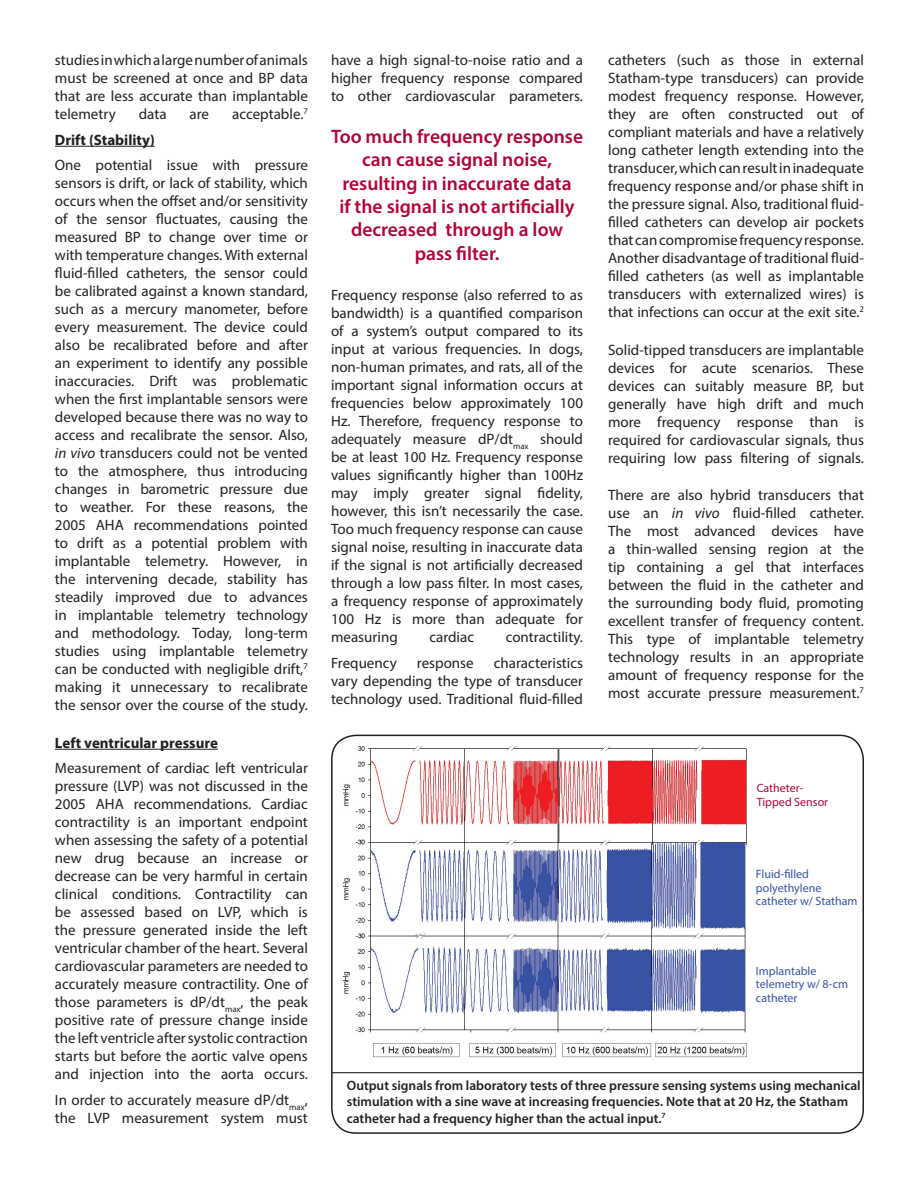
<style>
.page{position:relative;width:918px;height:1188px;background:#fff}
.page>*{position:absolute;margin:0;border:0;box-sizing:border-box;transform-origin:0 0}
.t1{font:600 19.5px/23.4px "Myriad Pro";color:#b30437;text-align:center}
.t2{font:15px/18px "Myriad Pro";color:#231f20;text-align:justify}
.t3{font:700 15px "Myriad Pro";color:#231f20}
.t4{font:600 13.5px/16.2px "Myriad Pro";color:#231f20}
.t5{font:12px/13.5px "Myriad Pro";color:#3853a3}
.t6{font:12px/14.4px "Myriad Pro";color:#b30437}
.s1{font-style:italic}
</style>
<div class="page">
<hr style="left:55px;top:146px;width:100px;height:1px;background:#231f20">
<hr style="left:55px;top:749px;width:163px;height:1px;background:#231f20">
<img style="left:341px;top:735px;width:522px;height:339px">
<div style="left:331px;top:735px;width:533px;height:399px;border:2px solid #231f20;border-radius:24px"></div>
<div style="left:748px;top:746px;width:95px;height:301px;background:#fff;border-radius:24px"></div>
<div style="left:747px;top:745px;width:96px;height:302px;border:2px solid #fff;border-radius:24px"></div>
<hr style="left:332px;top:1072px;width:531px;height:1px;background:#231f20">
<p class="t2" style="left:55px;top:51px;width:254px">studies in which a large number of animals must be screened at once and BP data that are less accurate than implantable telemetry</p>
<p class="t2" style="left:139px;top:105px;width:29px">data</p>
<p class="t2" style="left:190px;top:105px;width:21px">are</p>
<p class="t2" style="left:232px;top:105px;width:77px">acceptable.<sup>7</sup></p>
<p class="t3" style="left:55px;top:130px;width:101px">Drift (Stability)</p>
<p class="t2" style="left:55px;top:156px;width:254px">One potential issue with pressure sensors is drift, or lack of stability, which occurs when the offset and/or sensitivity of the sensor fluctuates, causing the measured BP to change over time or with temperature changes. With external fluid-filled catheters, the sensor could be calibrated against a known standard, such as a mercury manometer, before every measurement. The device could also be recalibrated before and after an experiment to identify any possible inaccuracies. Drift was problematic when the first implantable sensors were developed because there was no way to access and recalibrate the sensor. Also, <span class="s1">in vivo</span> transducers could not be vented to the atmosphere, thus introducing changes in barometric pressure due to weather. For these reasons, the 2005 AHA recommendations pointed to drift as a potential problem with implantable telemetry. However, in the intervening decade, stability has steadily improved due to advances in implantable telemetry technology and methodology. Today, long-term studies using implantable telemetry can be conducted with negligible drift,<sup>7 </sup>making it unnecessary to recalibrate the sensor over the course of the study.</p>
<p class="t3" style="left:55px;top:733px;width:165px">Left ventricular pressure</p>
<p class="t2" style="left:55px;top:759px;width:254px">Measurement of cardiac left ventricular pressure (LVP) was not discussed in the 2005 AHA recommendations. Cardiac contractility is an important endpoint when assessing the safety of a potential new drug because an increase or decrease can be very harmful in certain clinical conditions. Contractility can be assessed based on LVP, which is the pressure generated inside the left ventricular chamber of the heart. Several cardiovascular parameters are needed to accurately measure contractility. One of those parameters is dP/dt<sub>max</sub>, the peak positive rate of pressure change inside the left ventricle after systolic contraction starts but before the aortic valve opens and injection into the aorta occurs.</p>
<p class="t2" style="left:55px;top:1090px;width:254px">In order to accurately measure dP/dt<sub>max</sub>, the LVP measurement system must</p>
<p class="t2" style="left:331px;top:51px;width:254px">have a high signal-to-noise ratio and a higher frequency response compared to other cardiovascular parameters.</p>
<h1 class="t1" style="left:331px;top:124px;width:254px">Too much frequency response can cause signal noise, resulting in inaccurate data<br>if the signal is not artificially decreased through a low pass filter.</h1>
<p class="t2" style="left:331px;top:286px;width:254px">Frequency response (also referred to as bandwidth) is a quantified comparison of a system’s output compared to its input at various frequencies. In dogs, non-human primates, and rats, all of the important signal information occurs at frequencies below approximately 100<br>Hz. Therefore, frequency response to adequately measure dP/dt<sub>max</sub> should be at least 100 Hz. Frequency response values significantly higher than 100Hz may imply greater signal fidelity, however, this isn’t necessarily the case.<br>Too much frequency response can cause signal noise, resulting in inaccurate data if the signal is not artificially decreased through a low pass filter. In most cases, a frequency response of approximately 100 Hz is more than adequate for measuring</p>
<p class="t2" style="left:429px;top:628px;width:46px">cardiac</p>
<p class="t2" style="left:506px;top:628px;width:79px">contractility.</p>
<p class="t2" style="left:331px;top:654px;width:254px;text-indent:163px">characteristics vary depending the type of transducer technology used. Traditional fluid-filled</p>
<p class="t2" style="left:331px;top:654px;width:67px">Frequency</p>
<p class="t2" style="left:417px;top:654px;width:58px">response</p>
<p class="t2" style="left:608px;top:51px;width:257px">catheters (such as those in external Statham-type transducers) can provide modest frequency response. However, they are often constructed out of compliant materials and have a relatively long catheter length extending into the transducer, which can result in inadequate frequency response and/or phase shift in the pressure signal. Also, traditional fluid&shy;filled catheters can develop air pockets that can compromise frequency response.<br>Another disadvantage of traditional fluid&shy;filled catheters (as well as implantable transducers with externalized wires) is that infections can occur at the exit site.<sup>2</sup></p>
<p class="t2" style="left:608px;top:340px;width:257px">Solid-tipped transducers are implantable devices for acute scenarios. These devices can suitably measure BP, but generally have high drift and much more frequency response than is required for cardiovascular signals, thus requiring low pass filtering of signals.</p>
<p class="t2" style="left:608px;top:486px;width:257px">There are also hybrid transducers that use an <span class="s1">in vivo</span> fluid-filled catheter.<br>The most advanced devices have a thin-walled sensing region at the tip containing a gel that interfaces between the fluid in the catheter and the surrounding body fluid, promoting excellent transfer of frequency content.<br>This type of implantable telemetry technology results in an appropriate amount of frequency response for the most accurate pressure measurement.<sup>7</sup></p>
<p class="t6" style="left:757px;top:780px;width:73px">Catheter-<br>Tipped Sensor</p>
<p class="t5" style="left:756px;top:867px;width:103px">Fluid-filled polyethylene catheter w/ Statham</p>
<p class="t5" style="left:756px;top:964px;width:94px">Implantable telemetry w/ 8-cm catheter</p>
<p class="t4" style="left:347px;top:1077px;width:515px">Output signals from laboratory tests of three pressure sensing systems using mechanical stimulation with a sine wave at increasing frequencies. Note that at 20 Hz, the Statham catheter had a frequency higher than the actual input.<sup>7</sup></p>
</div>
